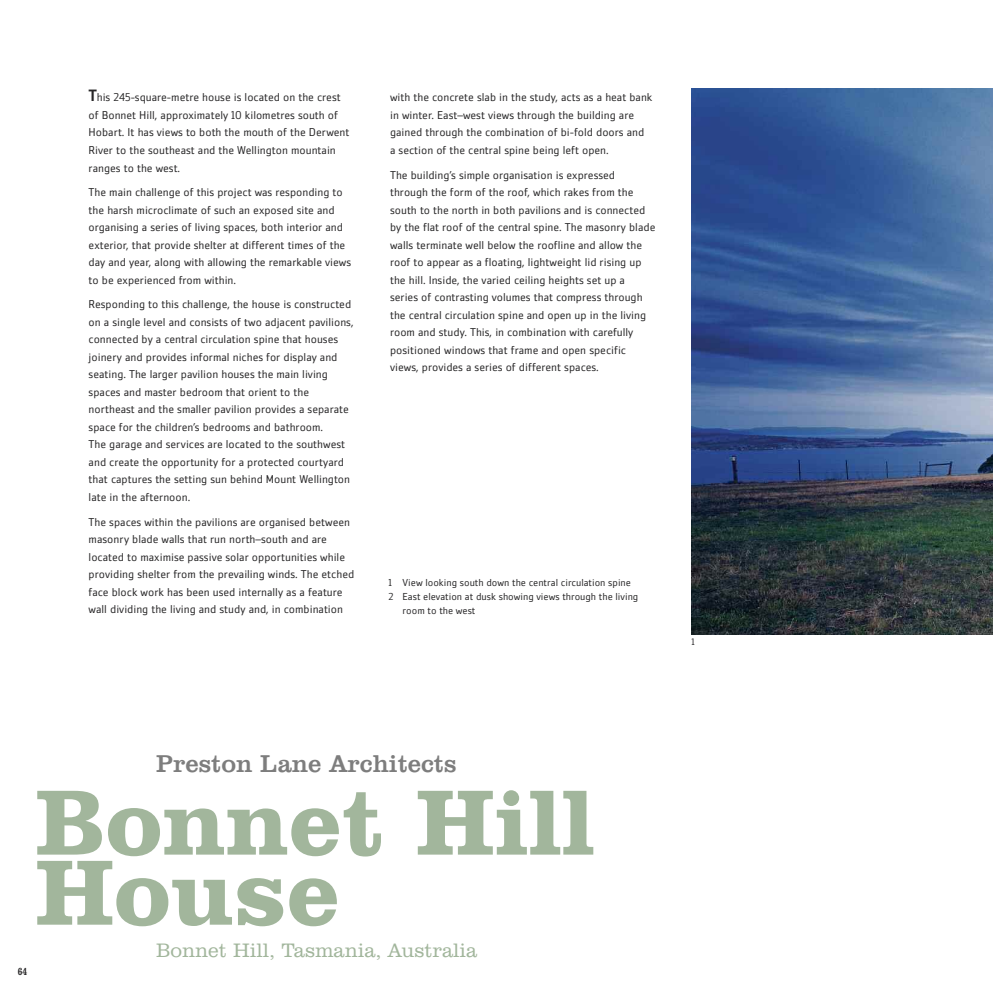
<style>
.page{position:relative;width:993px;height:993px;background:#fff}
.page>*{position:absolute;margin:0;border:0;box-sizing:border-box;transform-origin:0 0}
.t1{font:700 95px/70px "Clarendon BT";color:#a2b69c}
.t2{font:25px "Clarendon BT";color:#7d7d7d}
.t3{font:300 20px "Clarendon BT";color:#a2b69c}
.t4{font:11.25px/17.5px "Zemestro";color:#272627}
.t5{font:10px "Zemestro";color:#272627}
.t6{font:700 condensed 10px "Clarendon BT";color:#272627}
.t7{font:9.38px "Zemestro";color:#272627}
.s1{font-weight:500;font-size:16.25px}
</style>
<div class="page">
<img style="left:691px;top:89px;width:301px;height:545px">
<p class="t4" style="left:89px;top:90px;width:262px"><span class="s1">T</span>his 245-square-metre house is located on the crest of Bonnet Hill, approximately 10 kilometres south of Hobart. It has views to both the mouth of the Derwent River to the southeast and the Wellington mountain ranges to the west.</p>
<p class="t4" style="left:89px;top:184px;width:264px">The main challenge of this project was responding to the harsh microclimate of such an exposed site and organising a series of living spaces, both interior and exterior, that provide shelter at different times of the day and year, along with allowing the remarkable views to be experienced from within.</p>
<p class="t4" style="left:89px;top:296px;width:266px">Responding to this challenge, the house is constructed on a single level and consists of two adjacent pavilions, connected by a central circulation spine that houses joinery and provides informal niches for display and seating. The larger pavilion houses the main living spaces and master bedroom that orient to the northeast and the smaller pavilion provides a separate space for the children’s bedrooms and bathroom.<br>The garage and services are located to the southwest and create the opportunity for a protected courtyard that captures the setting sun behind Mount Wellington late in the afternoon.</p>
<p class="t4" style="left:89px;top:514px;width:267px">The spaces within the pavilions are organised between masonry blade walls that run north–south and are located to maximise passive solar opportunities while providing shelter from the prevailing winds. The etched face block work has been used internally as a feature wall dividing the living and study and, in combination</p>
<p class="t4" style="left:390px;top:90px;width:264px">with the concrete slab in the study, acts as a heat bank in winter. East–west views through the building are gained through the combination of bi-fold doors and a section of the central spine being left open.</p>
<p class="t4" style="left:390px;top:167px;width:267px">The building’s simple organisation is expressed through the form of the roof, which rakes from the south to the north in both pavilions and is connected by the flat roof of the central spine. The masonry blade walls terminate well below the roofline and allow the roof to appear as a floating, lightweight lid rising up the hill. Inside, the varied ceiling heights set up a series of contrasting volumes that compress through the central circulation spine and open up in the living room and study. This, in combination with carefully positioned windows that frame and open specific views, provides a series of different spaces.</p>
<p class="t5" style="left:388px;top:579px;width:244px">1 View looking south down the central circulation spine</p>
<p class="t5" style="left:388px;top:593px;width:251px">2 East elevation at dusk showing views through the living</p>
<p class="t5" style="left:402px;top:606px;width:74px">room to the west</p>
<p class="t7" style="left:691px;top:638px;width:5px">1</p>
<p class="t6" style="left:18px;top:967px;width:11px">64</p>
<h2 class="t2" style="left:156px;top:754px;width:302px">Preston Lane Architects</h2>
<h1 class="t1" style="left:35px;top:797px;width:561px">Bonnet Hill<br>House</h1>
<h3 class="t3" style="left:156px;top:943px;width:323px">Bonnet Hill, Tasmania, Australia</h3>
</div>
